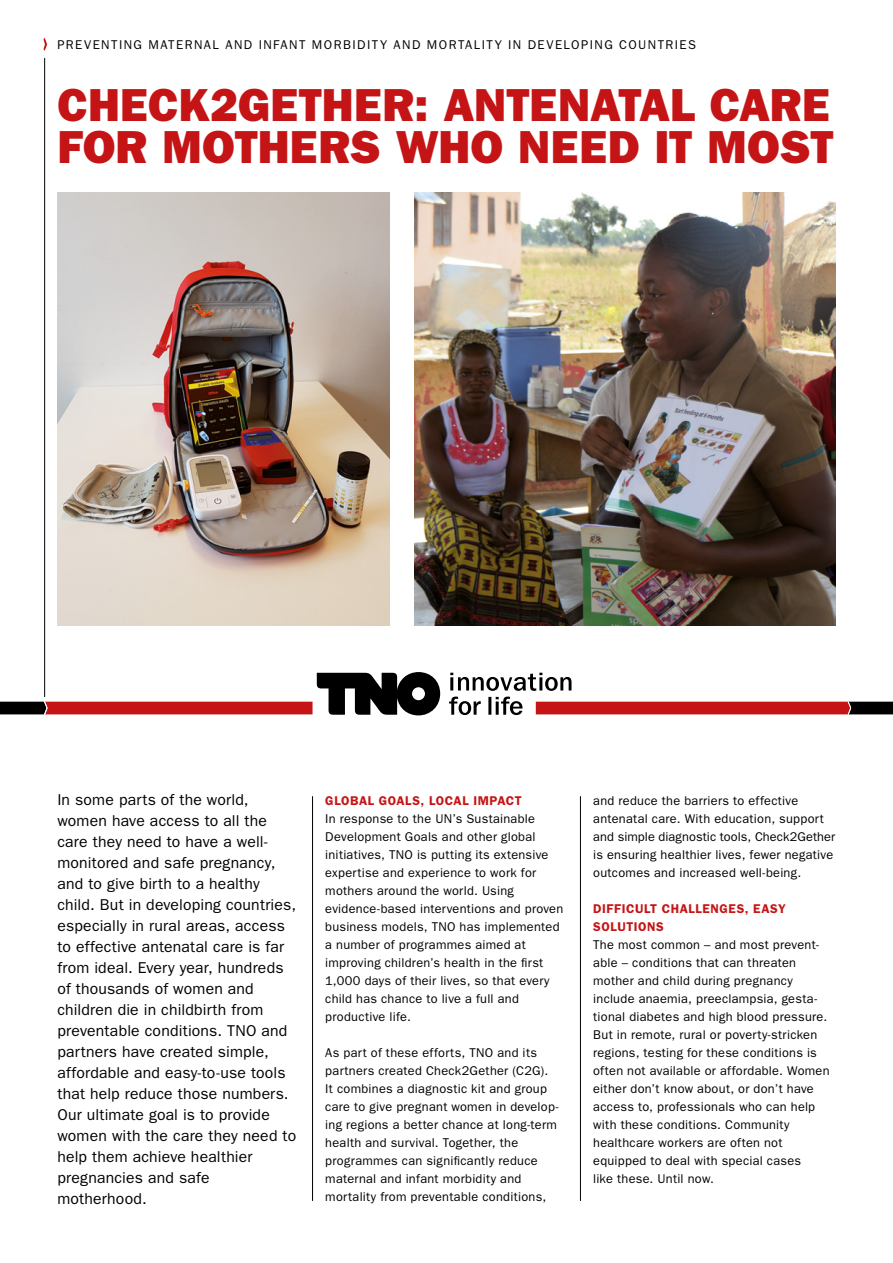
<style>
.page{position:relative;width:893px;height:1263px;background:#fff}
.page>*{position:absolute;margin:0;border:0;box-sizing:border-box;transform-origin:0 0}
.t1{font:46.5px/41.8px "ITC Franklin Gothic Std Hvy";color:#c51415}
.t2{font:15.75px/21px "ITC Franklin Gothic Std";letter-spacing:.01em;color:#000}
.t3{font:12.75px/18px "ITC Franklin Gothic Std";letter-spacing:.02em;color:#000}
.t4{font:12.75px "ITC Franklin Gothic Std";letter-spacing:.115em;color:#000}
.t5{font:600 12.75px/18px "ITC Franklin Gothic Std";letter-spacing:.045em;color:#c51415}
</style>
<div class="page">
<hr style="left:312px;top:796px;width:1px;height:405px;background:#000">
<hr style="left:580px;top:796px;width:1px;height:405px;background:#000">
<hr style="left:44px;top:58px;width:1px;height:639px;background:#000">
<img style="left:57px;top:193px;width:332px;height:432px">
<img style="left:415px;top:193px;width:421px;height:432px">
<svg style="left:43px;top:38px;width:4px;height:13px"></svg>
<svg style="left:0;top:663px;width:893px;height:53px"></svg>
<p class="t4" style="left:57px;top:37px;width:640px">PREVENTING MATERNAL AND INFANT MORBIDITY AND MORTALITY IN DEVELOPING COUNTRIES</p>
<h1 class="t1" style="left:57px;top:84px;width:778px">CHECK2GETHER: ANTENATAL CARE<br>FOR MOTHERS WHO NEED IT MOST</h1>
<p class="t2" style="left:57px;top:789px;width:240px">In some parts of the world, women have access to all the care they need to have a well&shy;monitored and safe pregnancy, and to give birth to a healthy child. But in developing countries, especially in rural areas, access to effective antenatal care is far from ideal. Every year, hundreds of thousands of women and children die in childbirth from preventable conditions. TNO and partners have created simple, affordable and easy-to-use tools that help reduce those numbers.<br>Our ultimate goal is to provide women with the care they need to help them achieve healthier pregnancies and safe motherhood.</p>
<p class="t5" style="left:325px;top:791px;width:198px">GLOBAL GOALS, LOCAL IMPACT</p>
<p class="t3" style="left:325px;top:810px;width:240px">In response to the UN’s Sustainable Development Goals and other global initiatives, TNO is putting its extensive expertise and experience to work for mothers around the world. Using evidence-based interventions and proven business models, TNO has implemented a number of programmes aimed at improving children’s health in the first 1,000 days of their lives, so that every child has chance to live a full and productive life.</p>
<p class="t3" style="left:325px;top:1044px;width:235px">As part of these efforts, TNO and its partners created Check2Gether (C2G).<br>It combines a diagnostic kit and group care to give pregnant women in develop&shy;ing regions a better chance at long-term health and survival. Together, the programmes can significantly reduce maternal and infant morbidity and mortality from preventable conditions,</p>
<p class="t3" style="left:593px;top:792px;width:244px">and reduce the barriers to effective antenatal care. With education, support and simple diagnostic tools, Check2Gether is ensuring healthier lives, fewer negative outcomes and increased well-being.</p>
<p class="t5" style="left:593px;top:899px;width:194px">DIFFICULT CHALLENGES, EASY<br>SOLUTIONS</p>
<p class="t3" style="left:593px;top:936px;width:238px">The most common – and most prevent&shy;able – conditions that can threaten mother and child during pregnancy include anaemia, preeclampsia, gesta&shy;tional diabetes and high blood pressure.<br>But in remote, rural or poverty-stricken regions, testing for these conditions is often not available or affordable. Women either don’t know about, or don’t have access to, professionals who can help with these conditions. Community healthcare workers are often not equipped to deal with special cases<br>like these. Until now.</p>
</div>
